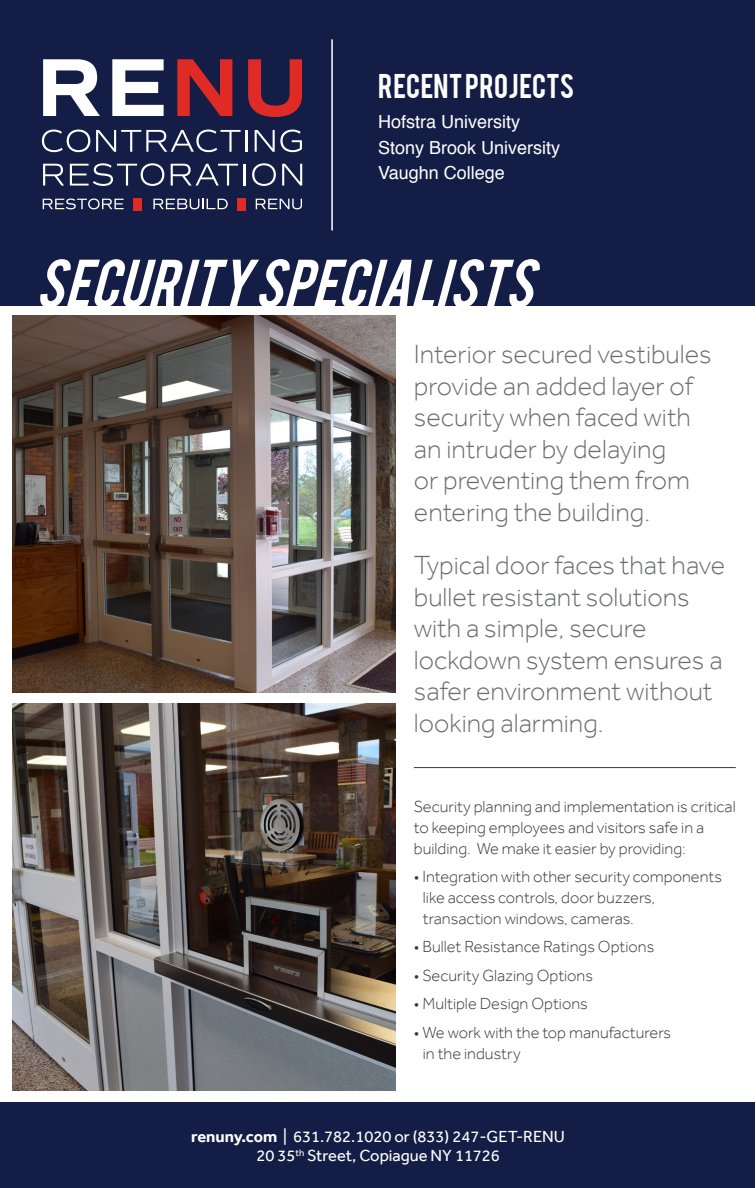
<style>
.page{position:relative;width:756px;height:1188px;background:#fff}
.page>*{position:absolute;margin:0;border:0;box-sizing:border-box;transform-origin:0 0}
.t1{font:italic 53.4px "Bebas";color:#fff}
.t2{font:300 27px/31.5px "Effra";color:#6c6d70}
.t3{font:27px "Bebas";color:#fff}
.t4{font:18px "Helvetica";color:#fff}
.t5{font:300 16.5px/21px "Effra";color:#383839}
.t6{font:16.5px "Effra";color:#fff}
.s1{font-weight:700}
</style>
<div class="page">
<div style="left:0;top:0;width:755px;height:1188px;background:#131d45"></div>
<hr style="left:331px;top:39px;width:2px;height:192px;background:#fff">
<svg style="left:42px;top:130px;width:48px;height:22px"></svg>
<svg style="left:96px;top:130px;width:145px;height:22px"></svg>
<hr style="left:246px;top:130px;width:2px;height:22px;background:#fff">
<svg style="left:255px;top:130px;width:47px;height:22px"></svg>
<svg style="left:43px;top:164px;width:21px;height:22px"></svg>
<svg style="left:70px;top:163px;width:94px;height:23px"></svg>
<svg style="left:171px;top:164px;width:67px;height:22px"></svg>
<hr style="left:244px;top:164px;width:2px;height:22px;background:#fff">
<svg style="left:252px;top:163px;width:24px;height:23px"></svg>
<svg style="left:282px;top:164px;width:20px;height:22px"></svg>
<svg style="left:43px;top:198px;width:81px;height:11px"></svg>
<svg style="left:153px;top:199px;width:75px;height:10px"></svg>
<svg style="left:256px;top:199px;width:46px;height:10px"></svg>
<div style="left:133px;top:198px;width:9px;height:13px;background:#df2a26"></div>
<div style="left:237px;top:198px;width:8px;height:13px;background:#df2a26"></div>
<svg style="left:43px;top:59px;width:57px;height:57px"></svg>
<svg style="left:112px;top:59px;width:52px;height:57px"></svg>
<svg style="left:177px;top:59px;width:55px;height:57px"></svg>
<svg style="left:248px;top:59px;width:54px;height:58px"></svg>
<div style="left:0;top:306px;width:756px;height:795px;background:#fff"></div>
<img style="left:13px;top:315px;width:382px;height:377px">
<img style="left:13px;top:704px;width:382px;height:387px">
<hr style="left:414px;top:767px;width:322px;height:1px;background:#383839">
<p class="t3" style="left:378px;top:67px;width:198px">RECENT PROJECTS</p>
<p class="t4" style="left:378px;top:108px;width:144px">Hofstra University</p>
<p class="t4" style="left:378px;top:133px;width:184px">Stony Brook University</p>
<p class="t4" style="left:378px;top:159px;width:128px">Vaughn College</p>
<p class="t1" style="left:35px;top:245px;width:518px">SECURITYSPECIALISTS</p>
<p class="t2" style="left:414px;top:338px;width:299px">Interior secured vestibules provide an added layer of security when faced with an intruder by delaying<br>or preventing them from entering the building.</p>
<p class="t2" style="left:414px;top:549px;width:313px">Typical door faces that have bullet resistant solutions with a simple, secure lockdown system ensures a safer environment without looking alarming.</p>
<p class="t5" style="left:414px;top:796px;width:323px">Security planning and implementation is critical to keeping employees and visitors safe in a building. We make it easier by providing:</p>
<p class="t5" style="left:423px;top:866px;width:301px;text-indent:-9px">• Integration with other security components like access controls, door buzzers, transaction windows, cameras.</p>
<p class="t5" style="left:414px;top:936px;width:242px">• Bullet Resistance Ratings Options</p>
<p class="t5" style="left:414px;top:965px;width:181px">• Security Glazing Options</p>
<p class="t5" style="left:414px;top:993px;width:175px">• Multiple Design Options</p>
<p class="t5" style="left:414px;top:1022px;width:259px">• We work with the top manufacturers</p>
<p class="t5" style="left:423px;top:1043px;width:100px">in the industry</p>
<p class="t6" style="left:191px;top:1126px;width:375px"><span class="s1">renuny.com</span> | 631.782.1020 or (833) 247-GET-RENU</p>
<p class="t6" style="left:256px;top:1146px;width:245px">20 35<sup>th</sup> Street, Copiague NY 11726</p>
</div>
